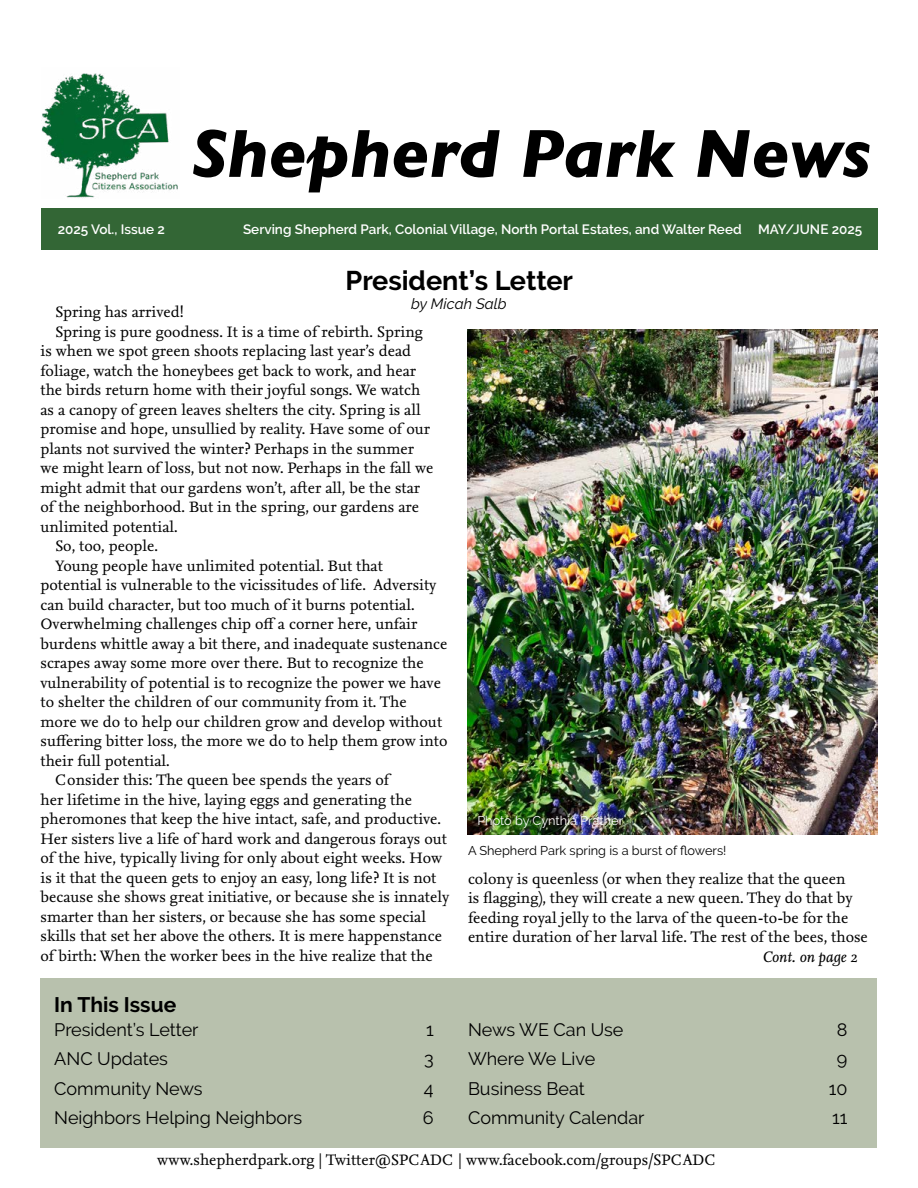
<style>
.page{position:relative;width:918px;height:1188px;background:#fff}
.page>*{position:absolute;margin:0;border:0;box-sizing:border-box;transform-origin:0 0}
.t1{font:italic 700 69px "Gill Sans";color:#000}
.article_header{font:700 27px "Raleway";color:#000}
.TOC_title{font:700 21px "Raleway";color:#000}
.t2{font:18px "Raleway";color:#000}
.article_body{font:15.75px/19.5px "Nexus Serif Pro";color:#000}
.article_body_no_indent{font:italic 15.75px "Nexus Serif Pro";color:#000}
.byline_centered{font:italic 15px "Raleway";letter-spacing:.005em;color:#000}
.t3{font:600 13.5px "Raleway";color:#fff}
.photo_caption{font:12.75px "Raleway";color:#000}
.photo_caption_white{font:12.75px "Raleway";color:#fff}
</style>
<div class="page">
<div style="left:41px;top:209px;width:837px;height:41px;background:#336635"></div>
<img style="left:41px;top:73px;width:137px;height:125px">
<div style="left:41px;top:978px;width:836px;height:170px;background:#b8c1ad"></div>
<img style="left:468px;top:330px;width:409px;height:505px">
<h1 class="t1" style="left:192px;top:113px;width:681px">Shepherd Park News</h1>
<p class="t3" style="left:58px;top:222px;width:109px">2025 Vol., Issue 2</p>
<p class="t3" style="left:243px;top:222px;width:621px">Serving Shepherd Park, Colonial Village, North Portal Estates, and Walter Reed MAY/JUNE 2025</p>
<p class="article_header" style="left:346px;top:265px;width:229px">President’s Letter</p>
<p class="byline_centered" style="left:411px;top:295px;width:97px">by Micah Salb</p>
<p class="article_body" style="left:55px;top:302px;width:130px">Spring has arrived!</p>
<p class="article_body" style="left:40px;top:321px;width:395px;text-indent:15px">Spring is pure goodness. It is a time of rebirth. Spring is when we spot green shoots replacing last year’s dead foliage, watch the honeybees get back to work, and hear the birds return home with their joyful songs. We watch as a canopy of green leaves shelters the city. Spring is all promise and hope, unsullied by reality. Have some of our plants not survived the winter? Perhaps in the summer we might learn of loss, but not now. Perhaps in the fall we might admit that our gardens won’t, after all, be the star of the neighborhood. But in the spring, our gardens are unlimited potential.</p>
<p class="article_body" style="left:55px;top:536px;width:104px">So, too, people.</p>
<p class="article_body" style="left:40px;top:555px;width:409px;text-indent:15px">Young people have unlimited potential. But that potential is vulnerable to the vicissitudes of life. Adversity can build character, but too much of it burns potential.<br>Overwhelming challenges chip off a corner here, unfair burdens whittle away a bit there, and inadequate sustenance scrapes away some more over there. But to recognize the vulnerability of potential is to recognize the power we have to shelter the children of our community from it. The<br>more we do to help our children grow and develop without suffering bitter loss, the more we do to help them grow into their full potential.</p>
<p class="article_body" style="left:40px;top:770px;width:410px;text-indent:15px">Consider this: The queen bee spends the years of<br>her lifetime in the hive, laying eggs and generating the pheromones that keep the hive intact, safe, and productive.<br>Her sisters live a life of hard work and dangerous forays out of the hive, typically living for only about eight weeks. How is it that the queen gets to enjoy an easy, long life? It is not because she shows great initiative, or because she is innately smarter than her sisters, or because she has some special skills that set her above the others. It is mere happenstance of birth: When the worker bees in the hive realize that the</p>
<p class="photo_caption_white" style="left:477px;top:814px;width:147px">Photo by Cynthia Prather</p>
<p class="photo_caption" style="left:468px;top:843px;width:260px">A Shepherd Park spring is a burst of flowers!</p>
<p class="article_body" style="left:468px;top:868px;width:401px">colony is queenless (or when they realize that the queen<br>is flagging), they will create a new queen. They do that by feeding royal jelly to the larva of the queen-to-be for the entire duration of her larval life. The rest of the bees, those</p>
<p class="article_body_no_indent" style="left:762px;top:945px;width:96px">Cont. on page 2</p>
<p class="TOC_title" style="left:54px;top:992px;width:123px">In This Issue</p>
<p class="t2" style="left:54px;top:1019px;width:146px">President’s Letter</p>
<p class="t2" style="left:426px;top:1019px;width:9px">1</p>
<p class="t2" style="left:54px;top:1048px;width:115px">ANC Updates</p>
<p class="t2" style="left:424px;top:1048px;width:11px">3</p>
<p class="t2" style="left:54px;top:1078px;width:150px">Community News</p>
<p class="t2" style="left:424px;top:1078px;width:11px">4</p>
<p class="t2" style="left:54px;top:1107px;width:250px">Neighbors Helping Neighbors</p>
<p class="t2" style="left:423px;top:1107px;width:12px">6</p>
<p class="t2" style="left:468px;top:1019px;width:157px">News WE Can Use</p>
<p class="t2" style="left:837px;top:1019px;width:12px">8</p>
<p class="t2" style="left:468px;top:1048px;width:129px">Where We Live</p>
<p class="t2" style="left:837px;top:1048px;width:12px">9</p>
<p class="t2" style="left:468px;top:1078px;width:118px">Business Beat</p>
<p class="t2" style="left:829px;top:1078px;width:20px">10</p>
<p class="t2" style="left:468px;top:1107px;width:178px">Community Calendar</p>
<p class="t2" style="left:832px;top:1107px;width:17px">11</p>
<p class="article_body" style="left:157px;top:1149px;width:561px">www.shepherdpark.org | Twitter@SPCADC | www.facebook.com/groups/SPCADC</p>
</div>
